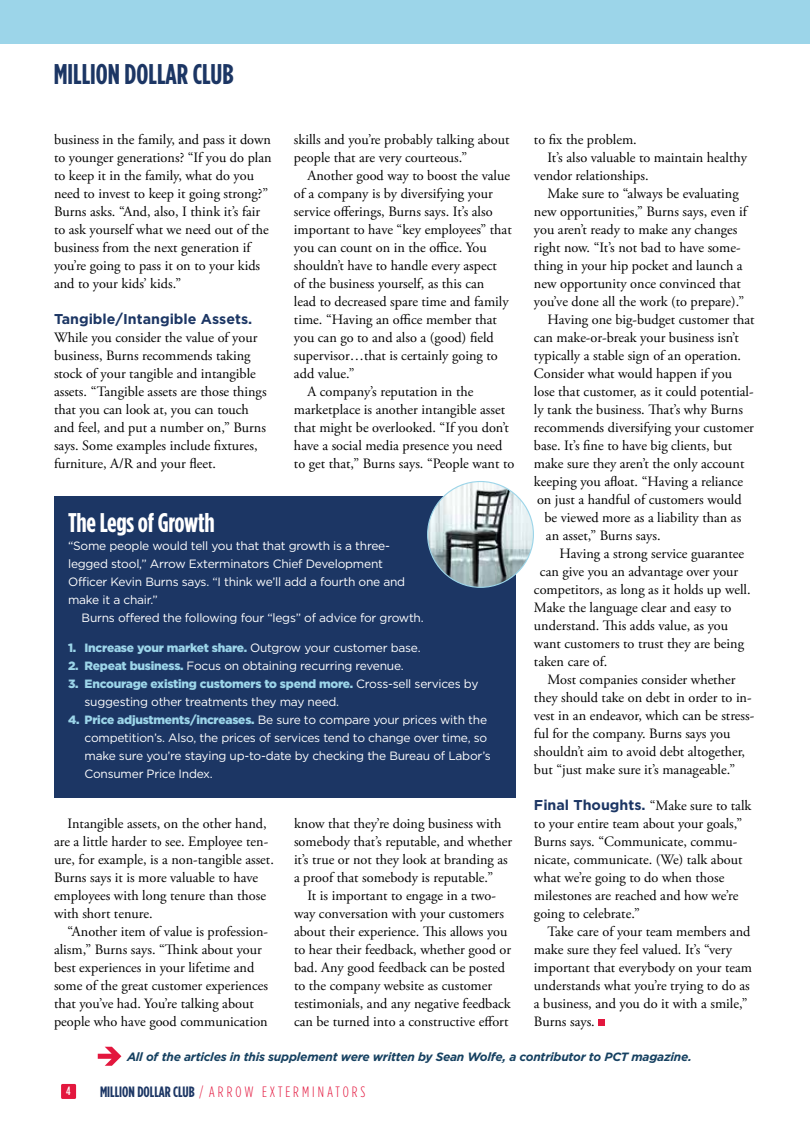
<style>
.page{position:relative;width:810px;height:1134px;background:#fff}
.page>*{position:absolute;margin:0;border:0;box-sizing:border-box;transform-origin:0 0}
.t1{font:700 28.5px "Gotham Condensed";color:#1c3664}
.t2{font:700 27px "Gotham Condensed";letter-spacing:-.01em;color:#fff}
.t3{font:300 15px "Gotham Condensed";letter-spacing:.2em;color:#e3173e}
.t4{font:14.25px/18px "Adobe Garamond Pro";color:#000}
.t5{font:700 14.25px "Gotham";color:#1c3664}
.t6{font:12px/18px "Gotham";letter-spacing:-.02em;color:#fff}
.t7{font:italic 700 12px "Gotham";letter-spacing:-.02em;color:#164161}
.t8{font:900 12px "Gotham";letter-spacing:-.02em;color:#9cd5e9}
.t9{font:500 12px "Gotham Condensed";color:#fff}
.s1{font-weight:400;color:#fff}
.s2{font-weight:900;color:#9cd5e9}
.s3{font-family:"Gotham";font-weight:700;color:#1c3664}
.s4{font-weight:700;color:#1c3664}
</style>
<div class="page">
<div style="left:0;top:0;width:810px;height:44px;background:#9cd5e9"></div>
<div style="left:61px;top:1084px;width:15px;height:15px;background:#e3173e;border-radius:2px"></div>
<div style="left:54px;top:496px;width:461px;height:302px;background:#1c3664"></div>
<div style="left:598px;top:1019px;width:7px;height:7px;background:#e3173e"></div>
<svg style="left:98px;top:1047px;width:23px;height:19px"></svg>
<img style="left:428px;top:482px;width:105px;height:105px;border-radius:53px">
<h1 class="t1" style="left:54px;top:58px;width:181px">MILLION DOLLAR CLUB</h1>
<p class="t4" style="left:54px;top:131px;width:219px">business in the family, and pass it down to younger generations? “If you do plan to keep it in the family, what do you need to invest to keep it going strong?” Burns asks. “And, also, I think it’s fair to ask yourself what we need out of the business from the next generation if you’re going to pass it on to your kids and to your kids’ kids.”</p>
<p class="t5" style="left:54px;top:311px;width:200px">Tangible/Intangible Assets.</p>
<p class="t4" style="left:54px;top:329px;width:214px">While you consider the value of your business, Burns recommends taking stock of your tangible and intangible assets. “Tangible assets are those things that you can look at, you can touch and feel, and put a number on,” Burns says. Some examples include fixtures, furniture, A/R and your fleet.</p>
<p class="t4" style="left:294px;top:131px;width:217px">skills and you’re probably talking about people that are very courteous.”</p>
<p class="t4" style="left:307px;top:167px;width:204px">Another good way to boost the value</p>
<p class="t4" style="left:294px;top:185px;width:200px">of a company is by diversifying your</p>
<p class="t4" style="left:294px;top:203px;width:200px">service offerings, Burns says. It’s also</p>
<p class="t4" style="left:294px;top:221px;width:219px">important to have “key employees” that</p>
<p class="t4" style="left:294px;top:239px;width:194px">you can count on in the office. You</p>
<p class="t4" style="left:294px;top:257px;width:204px">shouldn’t have to handle every aspect</p>
<p class="t4" style="left:294px;top:275px;width:192px">of the business yourself, as this can</p>
<p class="t4" style="left:294px;top:293px;width:216px">lead to decreased spare time and family</p>
<p class="t4" style="left:294px;top:311px;width:205px">time. “Having an office member that</p>
<p class="t4" style="left:294px;top:329px;width:201px">you can go to and also a (good) field</p>
<p class="t4" style="left:294px;top:347px;width:205px">supervisor…that is certainly going to</p>
<p class="t4" style="left:294px;top:365px;width:62px">add value.”</p>
<p class="t4" style="left:307px;top:383px;width:167px">A company’s reputation in the</p>
<p class="t4" style="left:294px;top:401px;width:213px">marketplace is another intangible asset</p>
<p class="t4" style="left:294px;top:419px;width:217px">that might be overlooked. “If you don’t</p>
<p class="t4" style="left:294px;top:437px;width:210px">have a social media presence you need</p>
<p class="t4" style="left:294px;top:455px;width:222px">to get that,” Burns says. “People want to</p>
<h2 class="t2" style="left:68px;top:508px;width:148px">The Legs of Growth</h2>
<p class="t6" style="left:68px;top:537px;width:339px">“Some people would tell you that that growth is a three&shy;legged stool,” Arrow Exterminators Chief Development Officer Kevin Burns says. “I think we’ll add a fourth one and make it a chair.”</p>
<p class="t6" style="left:82px;top:609px;width:344px">Burns offered the following four “legs” of advice for growth.</p>
<p class="t8" style="left:68px;top:641px;width:354px">1. Increase your market share. <span class="s1">Outgrow your customer base.</span></p>
<p class="t6" style="left:68px;top:657px;width:337px"><span class="s2">2. Repeat business.</span> Focus on obtaining recurring revenue.</p>
<p class="t6" style="left:85px;top:675px;width:395px;text-indent:-16px"><span class="s2">3. Encourage existing customers to spend more.</span> Cross-sell services by suggesting other treatments they may need.</p>
<p class="t6" style="left:85px;top:711px;width:408px;text-indent:-16px"><span class="s2">4. Price adjustments/increases.</span> Be sure to compare your prices with the competition’s. Also, the prices of services tend to change over time, so make sure you’re staying up-to-date by checking the Bureau of Labor’s Consumer Price Index.</p>
<p class="t4" style="left:54px;top:815px;width:221px;text-indent:13px">Intangible assets, on the other hand, are a little harder to see. Employee ten&shy;ure, for example, is a non-tangible asset.<br>Burns says it is more valuable to have employees with long tenure than those with short tenure.</p>
<p class="t4" style="left:54px;top:923px;width:216px;text-indent:13px">“Another item of value is profession&shy;alism,” Burns says. “Think about your best experiences in your lifetime and some of the great customer experiences that you’ve had. You’re talking about people who have good communication</p>
<p class="t4" style="left:294px;top:815px;width:220px">know that they’re doing business with somebody that’s reputable, and whether it’s true or not they look at branding as a proof that somebody is reputable.”</p>
<p class="t4" style="left:294px;top:887px;width:219px;text-indent:13px">It is important to engage in a two&shy;way conversation with your customers about their experience. This allows you to hear their feedback, whether good or bad. Any good feedback can be posted to the company website as customer testimonials, and any negative feedback can be turned into a constructive effort</p>
<p class="t4" style="left:534px;top:131px;width:104px">to fix the problem.</p>
<p class="t4" style="left:547px;top:149px;width:201px">It’s also valuable to maintain healthy</p>
<p class="t4" style="left:534px;top:167px;width:116px">vendor relationships.</p>
<p class="t4" style="left:547px;top:185px;width:193px">Make sure to “always be evaluating</p>
<p class="t4" style="left:534px;top:203px;width:215px">new opportunities,” Burns says, even if</p>
<p class="t4" style="left:534px;top:221px;width:205px">you aren’t ready to make any changes</p>
<p class="t4" style="left:534px;top:239px;width:208px">right now. “It’s not bad to have some-</p>
<p class="t4" style="left:534px;top:257px;width:210px">thing in your hip pocket and launch a</p>
<p class="t4" style="left:534px;top:275px;width:209px">new opportunity once convinced that</p>
<p class="t4" style="left:534px;top:293px;width:212px">you’ve done all the work (to prepare).”</p>
<p class="t4" style="left:547px;top:311px;width:209px">Having one big-budget customer that</p>
<p class="t4" style="left:534px;top:329px;width:206px">can make-or-break your business isn’t</p>
<p class="t4" style="left:534px;top:347px;width:209px">typically a stable sign of an operation.</p>
<p class="t4" style="left:534px;top:365px;width:200px">Consider what would happen if you</p>
<p class="t4" style="left:534px;top:383px;width:221px">lose that customer, as it could potential-</p>
<p class="t4" style="left:534px;top:401px;width:210px">ly tank the business. That’s why Burns</p>
<p class="t4" style="left:534px;top:419px;width:222px">recommends diversifying your customer</p>
<p class="t4" style="left:534px;top:437px;width:200px">base. It’s fine to have big clients, but</p>
<p class="t4" style="left:534px;top:455px;width:212px">make sure they aren’t the only account</p>
<p class="t4" style="left:534px;top:473px;width:211px">keeping you afloat. “Having a reliance</p>
<p class="t4" style="left:537px;top:491px;width:206px">on just a handful of customers would</p>
<p class="t4" style="left:544px;top:509px;width:198px">be viewed more as a liability than as</p>
<p class="t4" style="left:546px;top:527px;width:116px">an asset,” Burns says.</p>
<p class="t4" style="left:559px;top:545px;width:186px">Having a strong service guarantee</p>
<p class="t4" style="left:540px;top:563px;width:200px">can give you an advantage over your</p>
<p class="t4" style="left:534px;top:581px;width:218px">competitors, as long as it holds up well.</p>
<p class="t4" style="left:534px;top:599px;width:199px">Make the language clear and easy to</p>
<p class="t4" style="left:534px;top:617px;width:196px">understand. This adds value, as you</p>
<p class="t4" style="left:534px;top:635px;width:212px">want customers to trust they are being</p>
<p class="t4" style="left:534px;top:653px;width:75px">taken care of.</p>
<p class="t4" style="left:547px;top:671px;width:189px">Most companies consider whether</p>
<p class="t4" style="left:534px;top:689px;width:219px">they should take on debt in order to in-</p>
<p class="t4" style="left:534px;top:707px;width:222px">vest in an endeavor, which can be stress-</p>
<p class="t4" style="left:534px;top:725px;width:198px">ful for the company. Burns says you</p>
<p class="t4" style="left:534px;top:743px;width:213px">shouldn’t aim to avoid debt altogether,</p>
<p class="t4" style="left:534px;top:761px;width:203px">but “just make sure it’s manageable.”</p>
<p class="t4" style="left:534px;top:797px;width:219px"><span class="s3">Final Thoughts.</span> “Make sure to talk to your entire team about your goals,” Burns says. “Communicate, commu&shy;nicate, communicate. (We) talk about what we’re going to do when those milestones are reached and how we’re going to celebrate.”</p>
<p class="t4" style="left:534px;top:923px;width:220px;text-indent:13px">Take care of your team members and make sure they feel valued. It’s “very important that everybody on your team understands what you’re trying to do as a business, and you do it with a smile,”<br>Burns says.</p>
<p class="t7" style="left:127px;top:1050px;width:566px">All of the articles in this supplement were written by Sean Wolfe, a contributor to PCT magazine.</p>
<p class="t9" style="left:66px;top:1085px;width:6px">4</p>
<p class="t3" style="left:100px;top:1084px;width:267px"><span class="s4">MILLION DOLLAR CLUB</span> / ARROW EXTERMINATORS</p>
</div>
